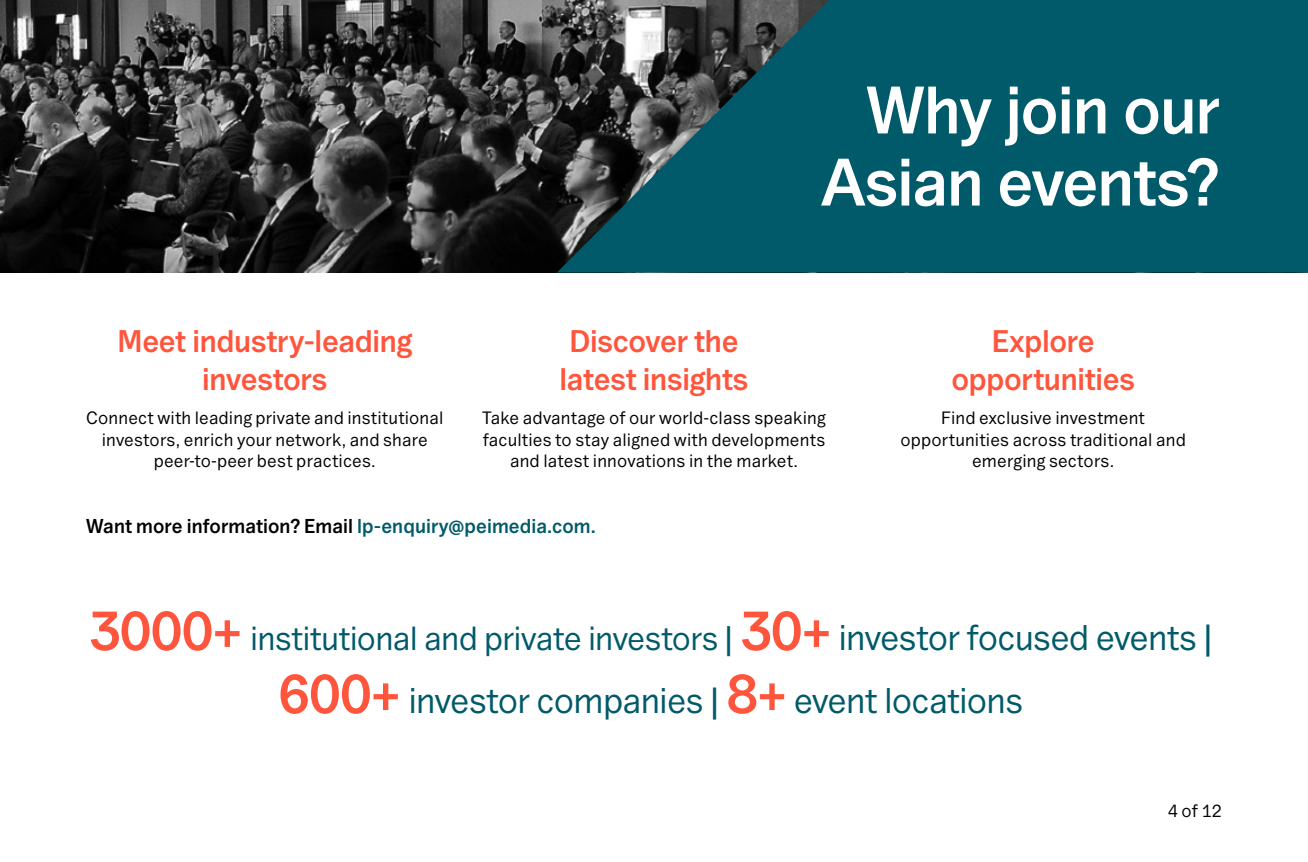
<style>
.page{position:relative;width:1308px;height:862px;background:#fff}
.page>*{position:absolute;margin:0;border:0;box-sizing:border-box;transform-origin:0 0}
.t1{font:67.5px/72px "Du Nord D Bd";letter-spacing:-.015em;color:#fff;text-align:right}
.t2{font:36px "Du Nord";letter-spacing:-.025em;color:#005a69}
.t3{font:33.75px "Du Nord";letter-spacing:-.02em;color:#005a69}
.t4{font:31.5px/37.8px "Du Nord D Bd";letter-spacing:-.01em;color:#ff553c;text-align:center}
.t5{font:20.25px "Du Nord D Bd";letter-spacing:.005em;color:#000}
.t6{font:18px/21.6px "Du Nord";letter-spacing:.01em;color:#000;text-align:center}
.s1{color:#005a69}
.s2{font-family:"Du Nord D Bd";font-size:56.25px;color:#ff553c}
.s3{font-family:"Du Nord D Bd"}
.s4{font-size:36px}
.s5{font-family:"Du Nord D Bd";font-size:36px}
</style>
<div class="page">
<img style="left:0;top:0;width:557px;height:272px">
<svg style="left:557px;top:0;width:750px;height:272px;background:#0d5763"></svg>
<h1 class="t1" style="left:821px;top:73px;width:400px">Why join our<br>Asian events?</h1>
<h3 class="t4" style="left:117px;top:321px;width:296px">Meet industry-leading investors</h3>
<p class="t6" style="left:86px;top:406px;width:359px">Connect with leading private and institutional investors, enrich your network, and share peer-to-peer best practices.</p>
<h3 class="t4" style="left:559px;top:321px;width:190px">Discover the latest insights</h3>
<p class="t6" style="left:482px;top:406px;width:345px">Take advantage of our world-class speaking faculties to stay aligned with developments and latest innovations in the market.</p>
<h3 class="t4" style="left:951px;top:321px;width:185px">Explore opportunities</h3>
<p class="t6" style="left:900px;top:406px;width:287px">Find exclusive investment opportunities across traditional and emerging sectors.</p>
<p class="t5" style="left:86px;top:514px;width:511px">Want more information? Email <span class="s1">lp-enquiry@peimedia.com.</span></p>
<h3 class="t3" style="left:89px;top:618px;width:1124px"><span class="s2">3000+</span> institutional and private investors <span class="s3">|</span> <span class="s2">30+</span> <span class="s4">investor focused events</span> <span class="s5">|</span></h3>
<h2 class="t2" style="left:278px;top:679px;width:746px"><span class="s2">600+</span> investor companies <span class="s3">|</span> <span class="s2">8+</span> event locations</h2>
<p class="t6" style="left:1167px;top:799px;width:55px">4 of 12</p>
</div>
